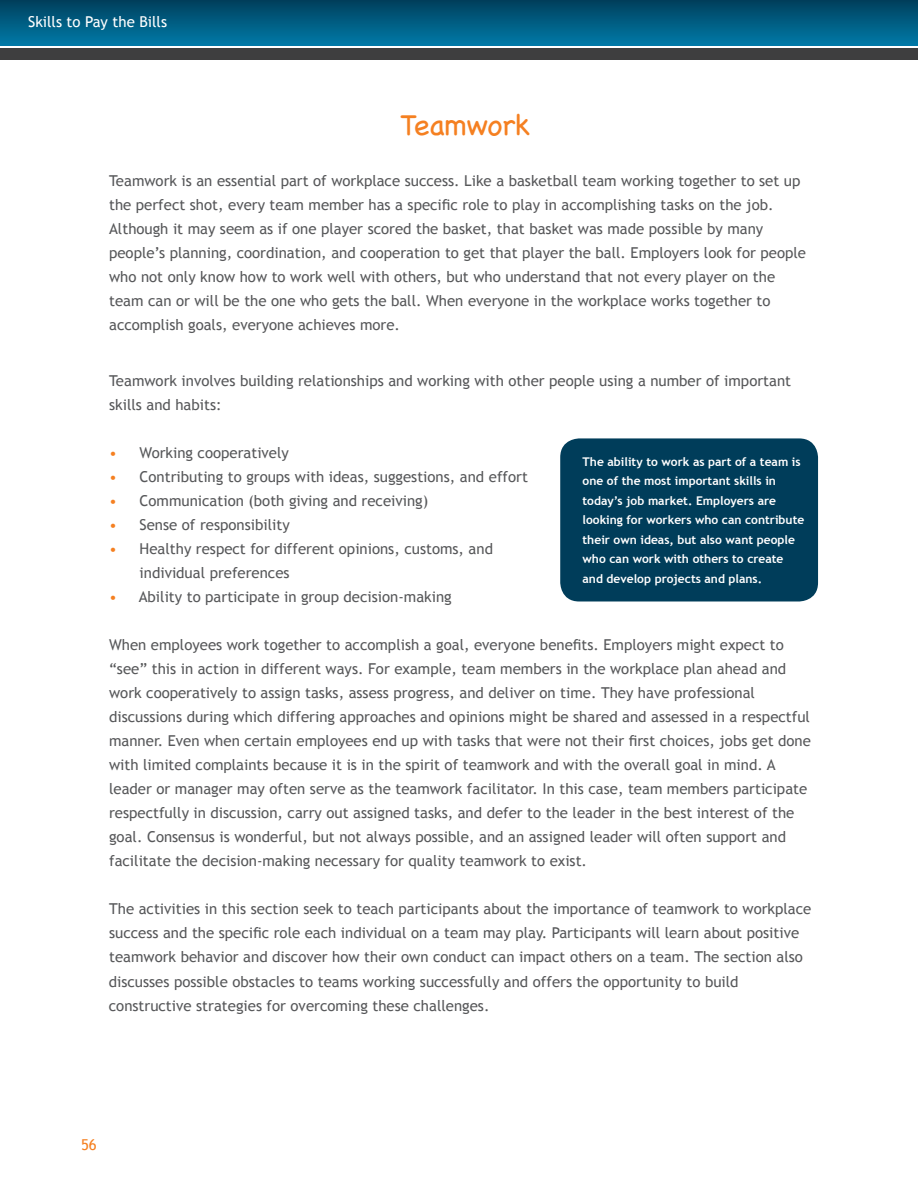
<style>
.page{position:relative;width:918px;height:1188px;background:#fff}
.page>*{position:absolute;margin:0;border:0;box-sizing:border-box;transform-origin:0 0}
.t1{font:30px "Chalkboard";letter-spacing:-.015em;color:#f58021}
.t2{font:15px/24px "Trebuchet MS";color:#57585a}
.t3{font:15px "Trebuchet MS";color:#fff}
.t4{font:15px "Trebuchet MS";color:#f58021}
.t5{font:700 12px/19.5px "Trebuchet MS";color:#fff}
.s1{color:#f58021}
</style>
<div class="page">
<div style="left:0;top:0;width:918px;height:46px;background:linear-gradient(to bottom,#00405c,#0079a7)"></div>
<div style="left:0;top:48px;width:918px;height:12px;background:#3e3e3f"></div>
<div style="left:560px;top:438px;width:258px;height:163px;background:#003d5a;border-radius:19px"></div>
<p class="t3" style="left:28px;top:13px;width:140px">Skills to Pay the Bills</p>
<h3 class="t1" style="left:400px;top:107px;width:132px">Teamwork</h3>
<p class="t2" style="left:109px;top:169px;width:698px">Teamwork is an essential part of workplace success. Like a basketball team working together to set up the perfect shot, every team member has a specific role to play in accomplishing tasks on the job.<br>Although it may seem as if one player scored the basket, that basket was made possible by many people’s planning, coordination, and cooperation to get that player the ball. Employers look for people who not only know how to work well with others, but who understand that not every player on the team can or will be the one who gets the ball. When everyone in the workplace works together to accomplish goals, everyone achieves more.</p>
<p class="t2" style="left:109px;top:369px;width:684px">Teamwork involves building relationships and working with other people using a number of important skills and habits:</p>
<p class="t2" style="left:109px;top:441px;width:181px"><span class="s1">•</span> Working cooperatively</p>
<p class="t2" style="left:109px;top:465px;width:420px"><span class="s1">•</span> Contributing to groups with ideas, suggestions, and effort</p>
<p class="t2" style="left:109px;top:489px;width:321px"><span class="s1">•</span> Communication (both giving and receiving)</p>
<p class="t2" style="left:109px;top:513px;width:182px"><span class="s1">•</span> Sense of responsibility</p>
<p class="t2" style="left:140px;top:537px;width:355px;text-indent:-30px"><span class="s1">•</span> Healthy respect for different opinions, customs, and individual preferences</p>
<p class="t2" style="left:109px;top:585px;width:344px"><span class="s1">•</span> Ability to participate in group decision-making</p>
<p class="t2" style="left:109px;top:633px;width:703px">When employees work together to accomplish a goal, everyone benefits. Employers might expect to “see” this in action in different ways. For example, team members in the workplace plan ahead and work cooperatively to assign tasks, assess progress, and deliver on time. They have professional discussions during which differing approaches and opinions might be shared and assessed in a respectful manner. Even when certain employees end up with tasks that were not their first choices, jobs get done with limited complaints because it is in the spirit of teamwork and with the overall goal in mind. A leader or manager may often serve as the teamwork facilitator. In this case, team members participate respectfully in discussion, carry out assigned tasks, and defer to the leader in the best interest of the goal. Consensus is wonderful, but not always possible, and an assigned leader will often support and facilitate the decision-making necessary for quality teamwork to exist.</p>
<p class="t2" style="left:109px;top:897px;width:704px">The activities in this section seek to teach participants about the importance of teamwork to workplace success and the specific role each individual on a team may play. Participants will learn about positive teamwork behavior and discover how their own conduct can impact others on a team. The section also discusses possible obstacles to teams working successfully and offers the opportunity to build constructive strategies for overcoming these challenges.</p>
<p class="t5" style="left:583px;top:452px;width:223px">The ability to work as part of a team is one of the most important skills in today’s job market. Employers are looking for workers who can contribute their own ideas, but also want people who can work with others to create and develop projects and plans.</p>
<p class="t4" style="left:81px;top:1136px;width:17px">56</p>
</div>
